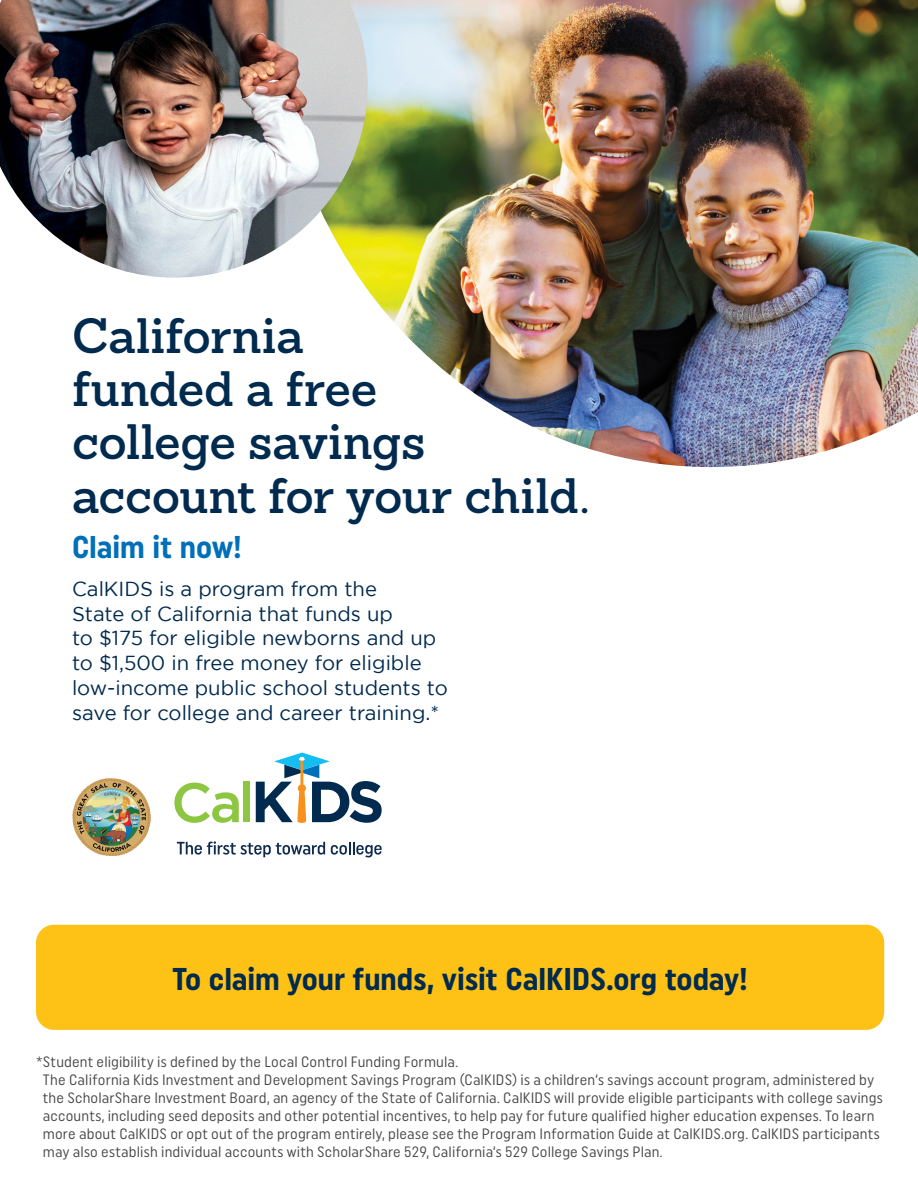
<style>
.page{position:relative;width:918px;height:1188px;background:#fff}
.page>*{position:absolute;margin:0;border:0;box-sizing:border-box;transform-origin:0 0}
.t1{font:600 48.45px/53.4px "Sanchez";letter-spacing:-.01em;color:#002a4e}
.t2{font:700 31.5px "Uniform Condensed";color:#002a4e}
.t3{font:700 31.5px "Uniform Condensed";letter-spacing:-.005em;color:#006fb9}
.t4{font:20.25px/24.8px "Gotham";color:#002a4e}
.t5{font:15px/18px "Uniform Condensed";letter-spacing:.01em;color:#454545}
</style>
<div class="page">
<div style="left:36px;top:925px;width:848px;height:105px;background:#fec216;border-radius:18px"></div>
<img style="left:359px;top:0;width:559px;height:467px">
<img style="left:0;top:0;width:368px;height:278px">
<svg style="left:256px;top:753px;width:126px;height:70px"></svg>
<svg style="left:174px;top:783px;width:65px;height:40px"></svg>
<div style="left:243px;top:782px;width:7px;height:40px;background:#8dc641"></div>
<svg style="left:177px;top:841px;width:148px;height:16px"></svg>
<svg style="left:331px;top:842px;width:51px;height:16px"></svg>
<img style="left:72px;top:778px;width:79px;height:78px">
<h1 class="t1" style="left:72px;top:309px;width:520px">California<br>funded a free<br>college savings account for your child.</h1>
<h2 class="t3" style="left:72px;top:528px;width:171px">Claim it now!</h2>
<h3 class="t4" style="left:72px;top:577px;width:377px">CalKIDS is a program from the<br>State of California that funds up<br>to $175 for eligible newborns and up to $1,500 in free money for eligible low-income public school students to save for college and career training.*</h3>
<h2 class="t2" style="left:172px;top:960px;width:577px">To claim your funds, visit CalKIDS.org today!</h2>
<p class="t5" style="left:43px;top:1052px;width:841px;text-indent:-7px">*Student eligibility is defined by the Local Control Funding Formula.<br>The California Kids Investment and Development Savings Program (CalKIDS) is a children’s savings account program, administered by the ScholarShare Investment Board, an agency of the State of California. CalKIDS will provide eligible participants with college savings accounts, including seed deposits and other potential incentives, to help pay for future qualified higher education expenses. To learn more about CalKIDS or opt out of the program entirely, please see the Program Information Guide at CalKIDS.org. CalKIDS participants may also establish individual accounts with ScholarShare 529, California’s 529 College Savings Plan.</p>
</div>
